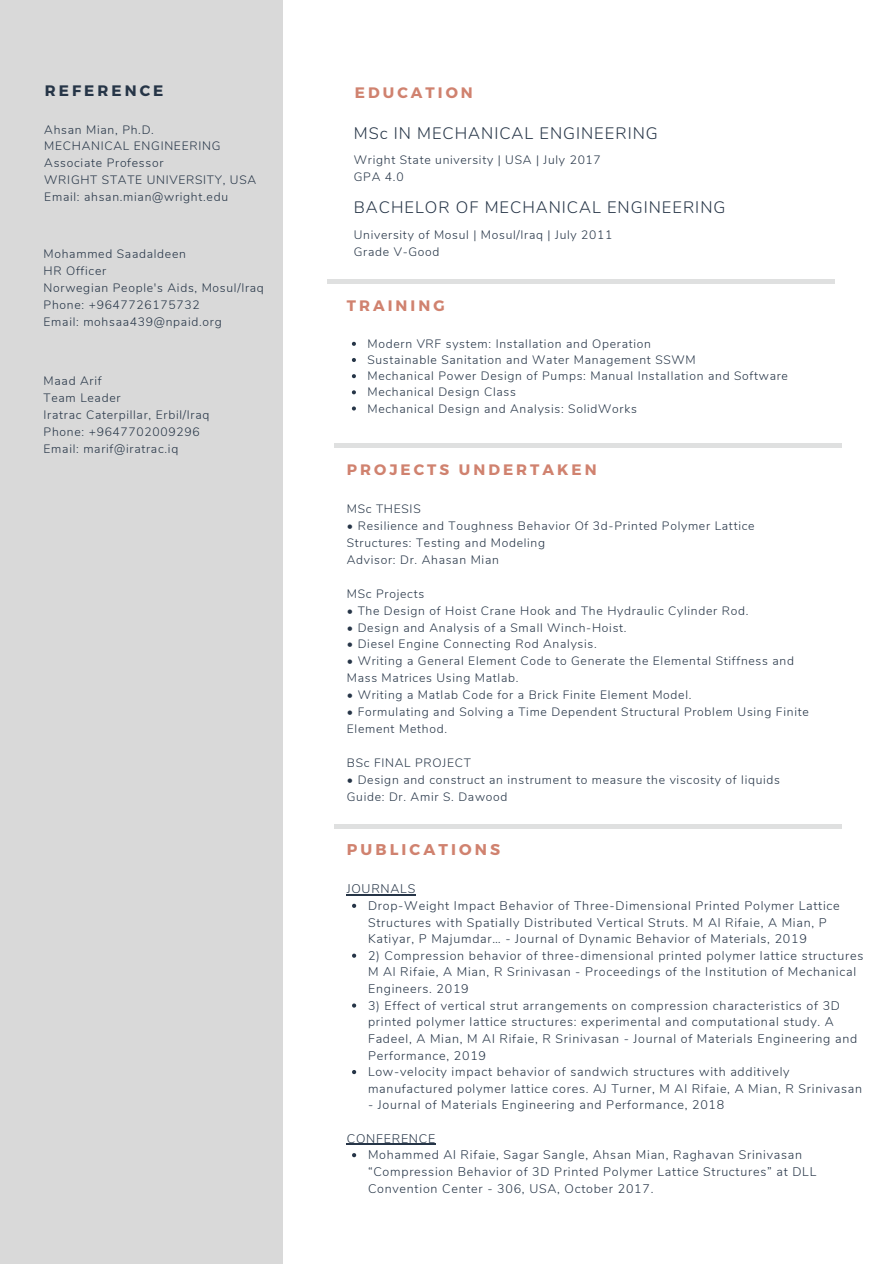
<style>
.page{position:relative;width:894px;height:1264px;background:#fff}
.page>*{position:absolute;margin:0;border:0;box-sizing:border-box;transform-origin:0 0}
.t1{font:300 16.5px "Nunito";letter-spacing:.06em;color:#263547}
.t2{font:700 15.6px "Montserrat";letter-spacing:.2em;color:#d0826f}
.t3{font:700 15.15px "Montserrat";letter-spacing:.2em;color:#d0826f}
.t4{font:700 15.15px "Montserrat";letter-spacing:.2em;color:#263547}
.t5{font:300 12.45px/16.6px "Nunito";letter-spacing:.06em;color:#263547}
.t6{font:300 12.15px/17px "Nunito";letter-spacing:.06em;color:#263547}
</style>
<div class="page">
<div style="left:0;top:0;width:283px;height:1263px;background:#d9d9d9"></div>
<svg style="left:352px;top:903px;width:4px;height:4px"></svg>
<svg style="left:352px;top:953px;width:4px;height:4px"></svg>
<svg style="left:352px;top:1003px;width:4px;height:4px"></svg>
<svg style="left:352px;top:1070px;width:4px;height:4px"></svg>
<svg style="left:352px;top:1153px;width:4px;height:4px"></svg>
<hr style="left:347px;top:894px;width:69px;height:1px;background:#263547">
<hr style="left:347px;top:1143px;width:89px;height:1px;background:#263547">
<hr style="left:327px;top:279px;width:507px;height:4px;background:#dfe0e0">
<hr style="left:334px;top:443px;width:507px;height:4px;background:#dfe0e0">
<hr style="left:334px;top:824px;width:507px;height:4px;background:#dfe0e0">
<svg style="left:352px;top:342px;width:4px;height:4px"></svg>
<svg style="left:352px;top:358px;width:4px;height:4px"></svg>
<svg style="left:352px;top:374px;width:4px;height:4px"></svg>
<svg style="left:352px;top:390px;width:4px;height:4px"></svg>
<svg style="left:352px;top:406px;width:4px;height:4px"></svg>
<p class="t4" style="left:45px;top:81px;width:120px">REFERENCE</p>
<p class="t6" style="left:44px;top:121px;width:111px">Ahsan Mian, Ph.D.</p>
<p class="t6" style="left:44px;top:138px;width:178px">MECHANICAL ENGINEERING</p>
<p class="t6" style="left:44px;top:155px;width:121px">Associate Professor</p>
<p class="t6" style="left:44px;top:172px;width:213px">WRIGHT STATE UNIVERSITY, USA</p>
<p class="t6" style="left:44px;top:189px;width:185px">Email: ahsan.mian@wright.edu</p>
<p class="t6" style="left:44px;top:246px;width:144px">Mohammed Saadaldeen</p>
<p class="t6" style="left:44px;top:262px;width:64px">HR Officer</p>
<p class="t6" style="left:44px;top:279px;width:222px">Norwegian People's Aids, Mosul/Iraq</p>
<p class="t6" style="left:44px;top:296px;width:158px">Phone: +9647726175732</p>
<p class="t6" style="left:44px;top:313px;width:179px">Email: mohsaa439@npaid.org</p>
<p class="t6" style="left:44px;top:372px;width:60px">Maad Arif</p>
<p class="t6" style="left:44px;top:389px;width:78px">Team Leader</p>
<p class="t6" style="left:44px;top:406px;width:167px">Iratrac Caterpillar, Erbil/Iraq</p>
<p class="t6" style="left:44px;top:423px;width:158px">Phone: +9647702009296</p>
<p class="t6" style="left:44px;top:440px;width:136px">Email: marif@iratrac.iq</p>
<p class="t3" style="left:355px;top:82px;width:119px">EDUCATION</p>
<p class="t1" style="left:354px;top:122px;width:305px">MSc IN MECHANICAL ENGINEERING</p>
<p class="t6" style="left:354px;top:152px;width:248px">Wright State university | USA | July 2017</p>
<p class="t6" style="left:354px;top:169px;width:51px">GPA 4.0</p>
<p class="t1" style="left:354px;top:197px;width:373px">BACHELOR OF MECHANICAL ENGINEERING</p>
<p class="t6" style="left:354px;top:226px;width:260px">University of Mosul | Mosul/Iraq | July 2011</p>
<p class="t6" style="left:354px;top:243px;width:87px">Grade V-Good</p>
<p class="t3" style="left:347px;top:295px;width:99px">TRAINING</p>
<p class="t6" style="left:367px;top:335px;width:285px">Modern VRF system: Installation and Operation</p>
<p class="t6" style="left:367px;top:351px;width:330px">Sustainable Sanitation and Water Management SSWM</p>
<p class="t6" style="left:367px;top:368px;width:422px">Mechanical Power Design of Pumps: Manual Installation and Software</p>
<p class="t6" style="left:367px;top:384px;width:150px">Mechanical Design Class</p>
<p class="t6" style="left:367px;top:400px;width:271px">Mechanical Design and Analysis: SolidWorks</p>
<p class="t3" style="left:347px;top:460px;width:251px">PROJECTS UNDERTAKEN</p>
<p class="t6" style="left:347px;top:501px;width:75px">MSc THESIS</p>
<p class="t6" style="left:347px;top:517px;width:409px">• Resilience and Toughness Behavior Of 3d-Printed Polymer Lattice<br>Structures: Testing and Modeling</p>
<p class="t6" style="left:347px;top:551px;width:153px">Advisor: Dr. Ahasan Mian</p>
<p class="t6" style="left:347px;top:585px;width:79px">MSc Projects</p>
<p class="t6" style="left:347px;top:602px;width:403px">• The Design of Hoist Crane Hook and The Hydraulic Cylinder Rod.</p>
<p class="t6" style="left:347px;top:619px;width:281px">• Design and Analysis of a Small Winch-Hoist.</p>
<p class="t6" style="left:347px;top:636px;width:251px">• Diesel Engine Connecting Rod Analysis.</p>
<p class="t6" style="left:347px;top:653px;width:448px">• Writing a General Element Code to Generate the Elemental Stiffness and<br>Mass Matrices Using Matlab.</p>
<p class="t6" style="left:347px;top:686px;width:346px">• Writing a Matlab Code for a Brick Finite Element Model.</p>
<p class="t6" style="left:347px;top:703px;width:463px">• Formulating and Solving a Time Dependent Structural Problem Using Finite<br>Element Method.</p>
<p class="t6" style="left:347px;top:754px;width:125px">BSc FINAL PROJECT</p>
<p class="t6" style="left:347px;top:771px;width:434px">• Design and construct an instrument to measure the viscosity of liquids</p>
<p class="t6" style="left:347px;top:788px;width:162px">Guide: Dr. Amir S. Dawood</p>
<p class="t2" style="left:347px;top:839px;width:155px">PUBLICATIONS</p>
<p class="t5" style="left:347px;top:881px;width:70px">JOURNALS</p>
<p class="t5" style="left:368px;top:897px;width:473px">Drop-Weight Impact Behavior of Three-Dimensional Printed Polymer Lattice<br>Structures with Spatially Distributed Vertical Struts. M Al Rifaie, A Mian, P<br>Katiyar, P Majumdar… - Journal of Dynamic Behavior of Materials, 2019</p>
<p class="t5" style="left:368px;top:947px;width:496px">2) Compression behavior of three-dimensional printed polymer lattice structures<br>M Al Rifaie, A Mian, R Srinivasan - Proceedings of the Institution of Mechanical<br>Engineers. 2019</p>
<p class="t5" style="left:368px;top:997px;width:490px">3) Effect of vertical strut arrangements on compression characteristics of 3D printed polymer lattice structures: experimental and computational study. A Fadeel, A Mian, M Al Rifaie, R Srinivasan - Journal of Materials Engineering and Performance, 2019</p>
<p class="t5" style="left:368px;top:1063px;width:495px">Low-velocity impact behavior of sandwich structures with additively manufactured polymer lattice cores. AJ Turner, M Al Rifaie, A Mian, R Srinivasan</p>
<p class="t5" style="left:368px;top:1096px;width:358px">- Journal of Materials Engineering and Performance, 2018</p>
<p class="t5" style="left:368px;top:1146px;width:449px">Mohammed Al Rifaie, Sagar Sangle, Ahsan Mian, Raghavan Srinivasan “Compression Behavior of 3D Printed Polymer Lattice Structures” at DLL<br>Convention Center - 306, USA, October 2017.</p>
<p class="t5" style="left:347px;top:1130px;width:90px">CONFERENCE</p>
</div>
